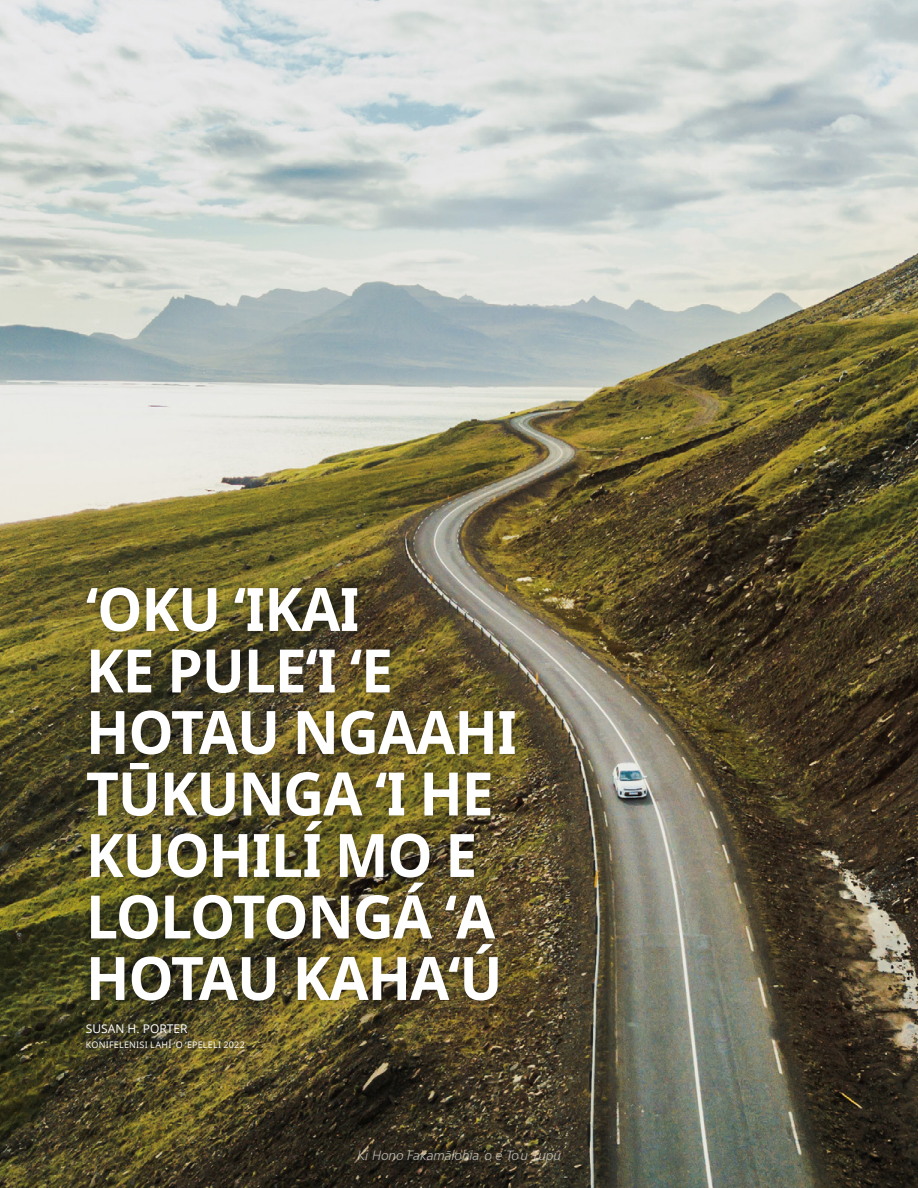
<style>
.page{position:relative;width:918px;height:1188px;background:#fff}
.page>*{position:absolute;margin:0;border:0;box-sizing:border-box;transform-origin:0 0}
.Pull_Quote_Porter{font:700 60px/61.5px "Dots Solidlds Lat";letter-spacing:-.02em;color:#fff;scale:.95 1}
.t1{font:italic 300 13.5px "Frutigerlds Lat";color:#fff}
.Citation_left_white{font:12px "Dots Solidlds Lat";color:#fff}
.GC_white_left{font:9px "Dots Solidlds Lat";letter-spacing:.025em;color:#fff}
</style>
<div class="page">
<img style="left:0;top:0;width:918px;height:1188px">
<div style="left:79px;top:580px;width:443px;height:476px;background:#000;opacity:.35"></div>
<p class="Pull_Quote_Porter" style="left:86px;top:579px;width:456px">ʻOKU ʻIKAI<br>KE PULEʻI ʻE<br>HOTAU NGAAHI<br>TŪKUNGA ʻI HE<br>KUOHILÍ MO E<br>LOLOTONGÁ ʻA<br>HOTAU KAHAʻÚ</p>
<p class="Citation_left_white" style="left:86px;top:1020px;width:103px">SUSAN H. PORTER</p>
<p class="GC_white_left" style="left:86px;top:1038px;width:160px">KONIFELENISI LAHI ʻO ʻEPELELI 2022</p>
<p class="t1" style="left:357px;top:1145px;width:205px">Ki Hono Fakamālohia ʻo e Toʻu Tupú</p>
</div>
